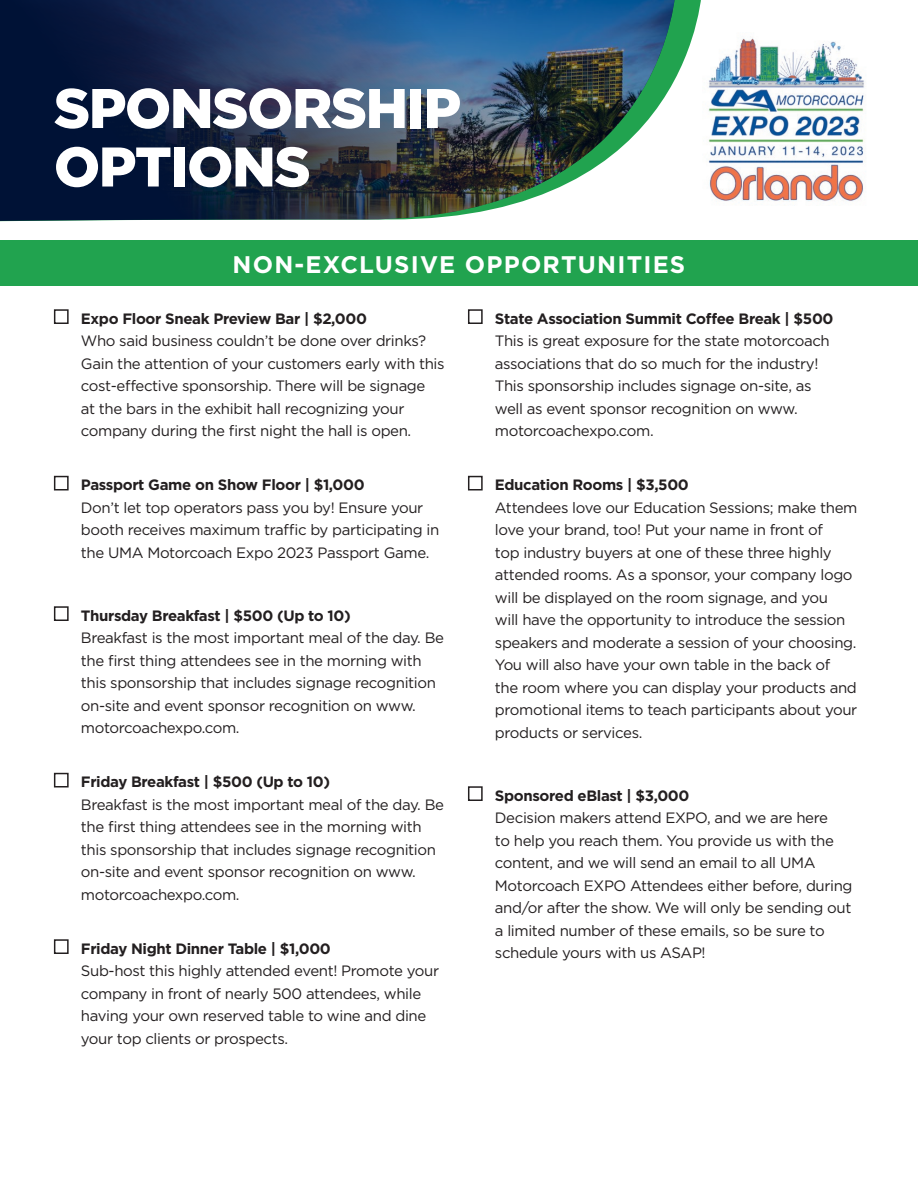
<style>
.page{position:relative;width:918px;height:1188px;background:#fff}
.page>*{position:absolute;margin:0;border:0;box-sizing:border-box;transform-origin:0 0}
.t1{font:900 55.8px/58.5px "Gotham";letter-spacing:-.025em;color:#fff}
.t2{font:700 24px "Gotham";letter-spacing:.05em;color:#fff}
.t3{font:15px/22.5px "Gotham";letter-spacing:-.025em;color:#231f20}
.s1{font-weight:700}
</style>
<div class="page">
<img style="left:708px;top:38px;width:157px;height:164px">
<svg style="left:676px;top:0;width:25px;height:77px;fill:#21a34f"></svg>
<div style="left:54px;top:309px;width:15px;height:15px;border:2px solid #231f20"></div>
<div style="left:54px;top:476px;width:15px;height:14px;border:2px solid #231f20"></div>
<div style="left:54px;top:606px;width:15px;height:15px;border:2px solid #231f20"></div>
<div style="left:54px;top:773px;width:15px;height:15px;border:2px solid #231f20"></div>
<div style="left:54px;top:939px;width:15px;height:15px;border:2px solid #231f20"></div>
<div style="left:468px;top:309px;width:15px;height:15px;border:2px solid #231f20"></div>
<div style="left:468px;top:476px;width:15px;height:14px;border:2px solid #231f20"></div>
<div style="left:468px;top:786px;width:15px;height:15px;border:2px solid #231f20"></div>
<img style="left:0;top:0;width:675px;height:221px">
<div style="left:0;top:241px;width:918px;height:45px;background:#21a34f"></div>
<p class="t1" style="left:54px;top:78px;width:409px">SPONSORSHIP<br>OPTIONS</p>
<p class="t2" style="left:233px;top:249px;width:454px">NON-EXCLUSIVE OPPORTUNITIES</p>
<p class="t3" style="left:81px;top:307px;width:365px"><span class="s1">Expo Floor Sneak Preview Bar | $2,000<br></span>Who said business couldn’t be done over drinks?<br>Gain the attention of your customers early with this cost-effective sponsorship. There will be signage<br>at the bars in the exhibit hall recognizing your company during the first night the hall is open.</p>
<p class="t3" style="left:81px;top:474px;width:360px"><span class="s1">Passport Game on Show Floor | $1,000<br></span>Don’t let top operators pass you by! Ensure your booth receives maximum traffic by participating in the UMA Motorcoach Expo 2023 Passport Game.</p>
<p class="t3" style="left:81px;top:604px;width:365px"><span class="s1">Thursday Breakfast | $500 (Up to 10)<br></span>Breakfast is the most important meal of the day. Be the first thing attendees see in the morning with this sponsorship that includes signage recognition on-site and event sponsor recognition on www. motorcoachexpo.com.</p>
<p class="t3" style="left:81px;top:771px;width:365px"><span class="s1">Friday Breakfast | $500 (Up to 10)<br></span>Breakfast is the most important meal of the day. Be the first thing attendees see in the morning with this sponsorship that includes signage recognition on-site and event sponsor recognition on www. motorcoachexpo.com.</p>
<p class="t3" style="left:81px;top:937px;width:360px"><span class="s1">Friday Night Dinner Table | $1,000<br></span>Sub-host this highly attended event! Promote your company in front of nearly 500 attendees, while having your own reserved table to wine and dine your top clients or prospects.</p>
<p class="t3" style="left:495px;top:307px;width:340px"><span class="s1">State Association Summit Coffee Break | $500<br></span>This is great exposure for the state motorcoach associations that do so much for the industry!<br>This sponsorship includes signage on-site, as well as event sponsor recognition on www. motorcoachexpo.com.</p>
<p class="t3" style="left:495px;top:474px;width:364px"><span class="s1">Education Rooms | $3,500<br></span>Attendees love our Education Sessions; make them love your brand, too! Put your name in front of<br>top industry buyers at one of these three highly attended rooms. As a sponsor, your company logo will be displayed on the room signage, and you<br>will have the opportunity to introduce the session speakers and moderate a session of your choosing.<br>You will also have your own table in the back of the room where you can display your products and promotional items to teach participants about your products or services.</p>
<p class="t3" style="left:495px;top:784px;width:359px"><span class="s1">Sponsored eBlast | $3,000<br></span>Decision makers attend EXPO, and we are here<br>to help you reach them. You provide us with the content, and we will send an email to all UMA Motorcoach EXPO Attendees either before, during and/or after the show. We will only be sending out a limited number of these emails, so be sure to schedule yours with us ASAP!</p>
</div>
